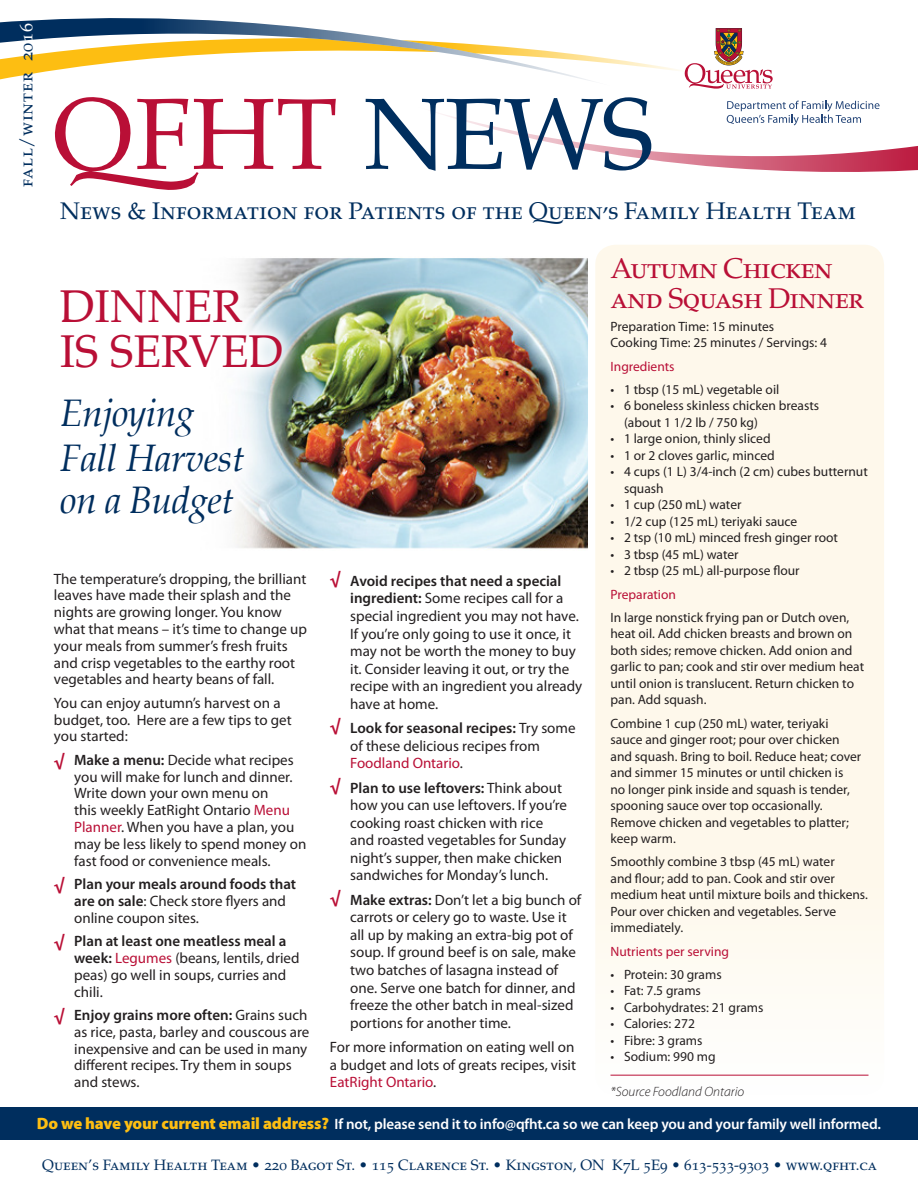
<style>
.page{position:relative;width:918px;height:1188px;background:#fff}
.page>*{position:absolute;margin:0;border:0;box-sizing:border-box;transform-origin:0 0}
.t1{font:45px "Palatino";color:#b90f36}
.t2{font:italic 37.5px "Palatino";letter-spacing:-.02em;color:#002e5e}
.t3{font:28.5px/30px "Palatino SC";letter-spacing:-.025em;color:#b90f36}
.t4{font:24px "Palatino SC";color:#002e5e}
.t5{font:18px "Palatino SC";letter-spacing:.04em;color:#002e5e}
.t6{font:15px/16.8px "Myriad Pro";color:#231f20}
.t7{font:600 15px "Myriad Pro";letter-spacing:-.01em;color:#fff}
.t8{font:15px "Palatino SC";color:#002e5e}
.t9{font:13.5px/16.5px "Myriad Pro";color:#231f20}
.t10{font:13.5px "Myriad Pro";color:#b90f36}
.t11{font:italic 300 13.5px "Myriad Pro";color:#231f20}
.s1{color:#fff}
.s2{font-family:"Queens"}
.s3{font-weight:700;font-size:18px;color:#b90f36}
.s4{font-weight:600}
.s5{color:#b90f36}
.s6{font-weight:900;font-size:16.5px;color:#fdbe12}
</style>
<div class="page">
<img style="left:236px;top:258px;width:352px;height:291px">
<div style="left:595px;top:245px;width:289px;height:850px;background:#fef7e6;border-radius:20px"></div>
<svg style="left:0;top:18px;width:307px;height:10px"></svg>
<svg style="left:234px;top:272px;width:66px;height:269px"></svg>
<div style="left:0;top:1107px;width:918px;height:32px;background:#002e5e"></div>
<hr style="left:610px;top:1075px;width:258px;height:1px;background:#b90f36">
<svg style="left:0;top:28px;width:918px;height:162px"></svg>
<p class="t5" style="left:16px;top:187px;width:165px;rotate:-90deg">fall/winter 20<span class="s1">16</span></p>
<p class="t4" style="left:60px;top:197px;width:797px">News &amp; Information for Patients of the <span class="s2">Q</span>ueen’s Family Health Team</p>
<p class="t1" style="left:60px;top:277px;width:184px">DINNER</p>
<p class="t1" style="left:60px;top:322px;width:225px">IS SERVED</p>
<p class="t2" style="left:60px;top:390px;width:136px">Enjoying</p>
<p class="t2" style="left:60px;top:435px;width:186px">Fall Harvest</p>
<p class="t2" style="left:60px;top:477px;width:175px">on a Budget</p>
<p class="t6" style="left:54px;top:570px;width:255px">The temperature’s dropping, the brilliant leaves have made their splash and the nights are growing longer. You know what that means – it’s time to change up your meals from summer’s fresh fruits and crisp vegetables to the earthy root vegetables and hearty beans of fall.</p>
<p class="t6" style="left:54px;top:694px;width:239px">You can enjoy autumn’s harvest on a budget, too. Here are a few tips to get you started:</p>
<p class="t6" style="left:74px;top:751px;width:234px;text-indent:-20px"><span class="s3">√</span> <span class="s4">Make a menu:</span> Decide what recipes you will make for lunch and dinner.<br>Write down your own menu on<br>this weekly EatRight Ontario <span class="s5">Menu<br>Planner</span>. When you have a plan, you may be less likely to spend money on fast food or convenience meals.</p>
<p class="t6" style="left:74px;top:875px;width:224px;text-indent:-20px"><span class="s3">√</span> <span class="s4">Plan your meals around foods that are on sale</span>: Check store flyers and online coupon sites.</p>
<p class="t6" style="left:74px;top:933px;width:227px;text-indent:-20px"><span class="s3">√</span> <span class="s4">Plan at least one meatless meal a week:</span> <span class="s5">Legumes</span> (beans, lentils, dried peas) go well in soups, curries and chili.</p>
<p class="t6" style="left:74px;top:1006px;width:237px;text-indent:-20px"><span class="s3">√</span> <span class="s4">Enjoy grains more often:</span> Grains such as rice, pasta, barley and couscous are inexpensive and can be used in many different recipes. Try them in soups and stews.</p>
<p class="t6" style="left:350px;top:572px;width:234px;line-height:17.5px;text-indent:-20px"><span class="s3">√</span> <span class="s4">Avoid recipes that need a special ingredient:</span> Some recipes call for a special ingredient you may not have.<br>If you’re only going to use it once, it may not be worth the money to buy it. Consider leaving it out, or try the recipe with an ingredient you already have at home.</p>
<p class="t6" style="left:350px;top:719px;width:227px;line-height:17.5px;text-indent:-20px"><span class="s3">√</span> <span class="s4">Look for seasonal recipes:</span> Try some of these delicious recipes from<br><span class="s5">Foodland Ontario</span>.</p>
<p class="t6" style="left:350px;top:779px;width:218px;line-height:17.5px;text-indent:-20px"><span class="s3">√</span> <span class="s4">Plan to use leftovers:</span> Think about how you can use leftovers. If you’re cooking roast chicken with rice and roasted vegetables for Sunday night’s supper, then make chicken sandwiches for Monday’s lunch.</p>
<p class="t6" style="left:350px;top:891px;width:233px;line-height:17.5px;text-indent:-20px"><span class="s3">√</span> <span class="s4">Make extras:</span> Don’t let a big bunch of carrots or celery go to waste. Use it all up by making an extra-big pot of soup. If ground beef is on sale, make two batches of lasagna instead of one. Serve one batch for dinner, and freeze the other batch in meal-sized portions for another time.</p>
<p class="t6" style="left:330px;top:1038px;width:248px;line-height:17.5px;text-align:justify">For more information on eating well on a budget and lots of greats recipes, visit <span class="s5">EatRight Ontario</span>.</p>
<p class="t3" style="left:610px;top:253px;width:255px">Autumn Chicken and Squash Dinner</p>
<p class="t9" style="left:610px;top:318px;width:165px">Preparation Time: 15 minutes</p>
<p class="t9" style="left:610px;top:334px;width:218px">Cooking Time: 25 minutes / Servings: 4</p>
<p class="t10" style="left:610px;top:358px;width:66px">Ingredients</p>
<p class="t9" style="left:610px;top:381px;width:170px">• 1 tbsp (15 mL) vegetable oil</p>
<p class="t9" style="left:624px;top:397px;width:197px;text-indent:-14px">• 6 boneless skinless chicken breasts (about 1 1/2 lb / 750 kg)</p>
<p class="t9" style="left:610px;top:430px;width:162px">• 1 large onion, thinly sliced</p>
<p class="t9" style="left:610px;top:447px;width:166px">• 1 or 2 cloves garlic, minced</p>
<p class="t9" style="left:624px;top:463px;width:245px;text-indent:-14px">• 4 cups (1 L) 3/4-inch (2 cm) cubes butternut squash</p>
<p class="t9" style="left:610px;top:496px;width:133px">• 1 cup (250 mL) water</p>
<p class="t9" style="left:610px;top:513px;width:188px">• 1/2 cup (125 mL) teriyaki sauce</p>
<p class="t9" style="left:610px;top:529px;width:229px">• 2 tsp (10 mL) minced fresh ginger root</p>
<p class="t9" style="left:610px;top:546px;width:130px">• 3 tbsp (45 mL) water</p>
<p class="t9" style="left:610px;top:562px;width:191px">• 2 tbsp (25 mL) all-purpose flour</p>
<p class="t10" style="left:610px;top:586px;width:67px">Preparation</p>
<p class="t9" style="left:610px;top:609px;width:255px">In large nonstick frying pan or Dutch oven, heat oil. Add chicken breasts and brown on both sides; remove chicken. Add onion and garlic to pan; cook and stir over medium heat until onion is translucent. Return chicken to pan. Add squash.</p>
<p class="t9" style="left:610px;top:715px;width:252px">Combine 1 cup (250 mL) water, teriyaki sauce and ginger root; pour over chicken and squash. Bring to boil. Reduce heat; cover and simmer 15 minutes or until chicken is no longer pink inside and squash is tender, spooning sauce over top occasionally.<br>Remove chicken and vegetables to platter; keep warm.</p>
<p class="t9" style="left:610px;top:853px;width:259px">Smoothly combine 3 tbsp (45 mL) water<br>and flour; add to pan. Cook and stir over medium heat until mixture boils and thickens.<br>Pour over chicken and vegetables. Serve immediately.</p>
<p class="t10" style="left:610px;top:943px;width:120px">Nutrients per serving</p>
<p class="t9" style="left:610px;top:966px;width:113px">• Protein: 30 grams</p>
<p class="t9" style="left:610px;top:982px;width:92px">• Fat: 7.5 grams</p>
<p class="t9" style="left:610px;top:999px;width:155px">• Carbohydrates: 21 grams</p>
<p class="t9" style="left:610px;top:1015px;width:86px">• Calories: 272</p>
<p class="t9" style="left:610px;top:1032px;width:93px">• Fibre: 3 grams</p>
<p class="t9" style="left:610px;top:1048px;width:107px">• Sodium: 990 mg</p>
<p class="t11" style="left:610px;top:1084px;width:135px">*Source Foodland Ontario</p>
<p class="t7" style="left:37px;top:1115px;width:846px"><span class="s6">Do we have your current email address?</span> If not, please send it to info@qfht.ca so we can keep you and your family well informed.</p>
<p class="t8" style="left:42px;top:1156px;width:836px">Queen’s Family Health Team • 220 Bagot St. • 115 Clarence St. • Kingston, ON K7L 5E9 • 613-533-9303 • www.qfht.ca</p>
</div>
